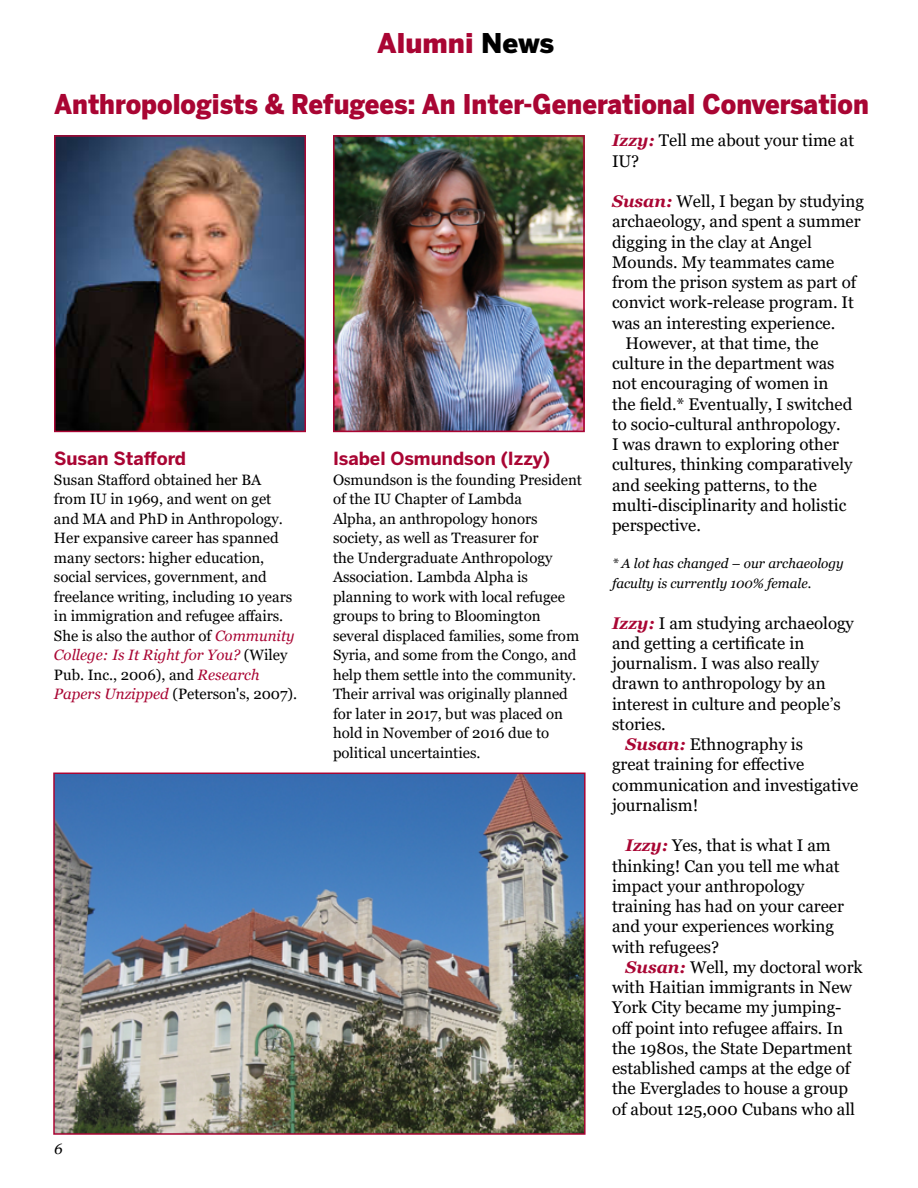
<style>
.page{position:relative;width:918px;height:1188px;background:#fff}
.page>*{position:absolute;margin:0;border:0;box-sizing:border-box;transform-origin:0 0}
.t1{font:900 27px "Benton Sans";color:#a90533;scale:.92 1}
.t2{font:900 27px "Benton Sans";color:#a90533}
.t3{font:700 18px "Benton Sans";color:#a90533}
.t4{font:16.8px/20.2px "Georgia";color:#000}
.t5{font:15px/19.5px "Georgia";color:#000}
.t6{font:italic 15px "Georgia";color:#000}
.t7{font:italic 13.5px/20.2px "Georgia";color:#000}
.s1{color:#000}
.s2{font-weight:700;font-style:italic;color:#a90533}
.s3{font-style:italic;color:#a90533}
</style>
<div class="page">
<img style="left:336px;top:138px;width:246px;height:291px">
<div style="left:333px;top:135px;width:252px;height:297px;border:2px solid #a90533"></div>
<img style="left:57px;top:138px;width:246px;height:291px">
<div style="left:54px;top:135px;width:252px;height:297px;border:2px solid #a90533"></div>
<img style="left:56px;top:776px;width:527px;height:356px">
<div style="left:53px;top:773px;width:533px;height:362px;border:2px solid #a90533"></div>
<h1 class="t2" style="left:377px;top:26px;width:178px">Alumni <span class="s1">News</span></h1>
<h1 class="t1" style="left:54px;top:87px;width:887px">Anthropologists &amp; Refugees: An Inter-Generational Conversation</h1>
<p class="t4" style="left:612px;top:131px;width:244px"><span class="s2">Izzy:</span> Tell me about your time at<br>IU?</p>
<p class="t4" style="left:612px;top:191px;width:253px"><span class="s2">Susan:</span> Well, I began by studying</p>
<p class="t4" style="left:612px;top:212px;width:250px">archaeology, and spent a summer</p>
<p class="t4" style="left:612px;top:232px;width:201px">digging in the clay at Angel</p>
<p class="t4" style="left:612px;top:252px;width:224px">Mounds. My teammates came</p>
<p class="t4" style="left:612px;top:272px;width:246px">from the prison system as part of</p>
<p class="t4" style="left:612px;top:293px;width:243px">convict work-release program. It</p>
<p class="t4" style="left:612px;top:313px;width:225px">was an interesting experience.</p>
<p class="t4" style="left:626px;top:333px;width:195px">However, at that time, the</p>
<p class="t4" style="left:612px;top:353px;width:224px">culture in the department was</p>
<p class="t4" style="left:612px;top:374px;width:218px">not encouraging of women in</p>
<p class="t4" style="left:612px;top:394px;width:242px">the field.* Eventually, I switched</p>
<p class="t4" style="left:612px;top:414px;width:230px">to socio-cultural anthropology.</p>
<p class="t4" style="left:612px;top:434px;width:229px">I was drawn to exploring other</p>
<p class="t4" style="left:612px;top:455px;width:242px">cultures, thinking comparatively</p>
<p class="t4" style="left:612px;top:475px;width:207px">and seeking patterns, to the</p>
<p class="t4" style="left:612px;top:495px;width:236px">multi-disciplinarity and holistic</p>
<p class="t4" style="left:612px;top:515px;width:90px">perspective.</p>
<p class="t7" style="left:612px;top:553px;width:233px">* A lot has changed – our archaeology faculty is currently 100% female.</p>
<p class="t4" style="left:612px;top:613px;width:243px"><span class="s2">Izzy:</span> I am studying archaeology</p>
<p class="t4" style="left:612px;top:633px;width:194px">and getting a certificate in</p>
<p class="t4" style="left:612px;top:653px;width:208px">journalism. I was also really</p>
<p class="t4" style="left:612px;top:674px;width:215px">drawn to anthropology by an</p>
<p class="t4" style="left:612px;top:694px;width:230px">interest in culture and people’s</p>
<p class="t4" style="left:612px;top:714px;width:55px">stories.</p>
<p class="t4" style="left:626px;top:734px;width:179px"><span class="s2">Susan:</span> Ethnography is</p>
<p class="t4" style="left:612px;top:755px;width:194px">great training for effective</p>
<p class="t4" style="left:612px;top:775px;width:248px">communication and investigative</p>
<p class="t4" style="left:612px;top:795px;width:88px">journalism!</p>
<p class="t4" style="left:612px;top:836px;width:234px;text-indent:14px"><span class="s2">Izzy:</span> Yes, that is what I am thinking! Can you tell me what impact your anthropology training has had on your career and your experiences working with refugees?</p>
<p class="t4" style="left:612px;top:957px;width:252px;text-indent:14px"><span class="s2">Susan:</span> Well, my doctoral work with Haitian immigrants in New<br>York City became my jumping&shy;off point into refugee affairs. In the 1980s, the State Department established camps at the edge of the Everglades to house a group of about 125,000 Cubans who all</p>
<p class="t3" style="left:333px;top:447px;width:219px">Isabel Osmundson (Izzy)</p>
<p class="t5" style="left:333px;top:470px;width:251px">Osmundson is the founding President of the IU Chapter of Lambda<br>Alpha, an anthropology honors society, as well as Treasurer for<br>the Undergraduate Anthropology<br>Association. Lambda Alpha is planning to work with local refugee groups to bring to Bloomington several displaced families, some from<br>Syria, and some from the Congo, and help them settle into the community.<br>Their arrival was originally planned for later in 2017, but was placed on hold in November of 2016 due to political uncertainties.</p>
<p class="t3" style="left:54px;top:447px;width:134px">Susan Stafford</p>
<p class="t5" style="left:54px;top:470px;width:245px">Susan Stafford obtained her BA<br>from IU in 1969, and went on get and MA and PhD in Anthropology.<br>Her expansive career has spanned many sectors: higher education, social services, government, and freelance writing, including 10 years in immigration and refugee affairs.<br>She is also the author of <span class="s3">Community College: Is It Right for You?</span> (Wiley Pub. Inc., 2006), and <span class="s3">Research Papers Unzipped</span> (Peterson's, 2007).</p>
<p class="t6" style="left:54px;top:1140px;width:10px">6</p>
</div>
